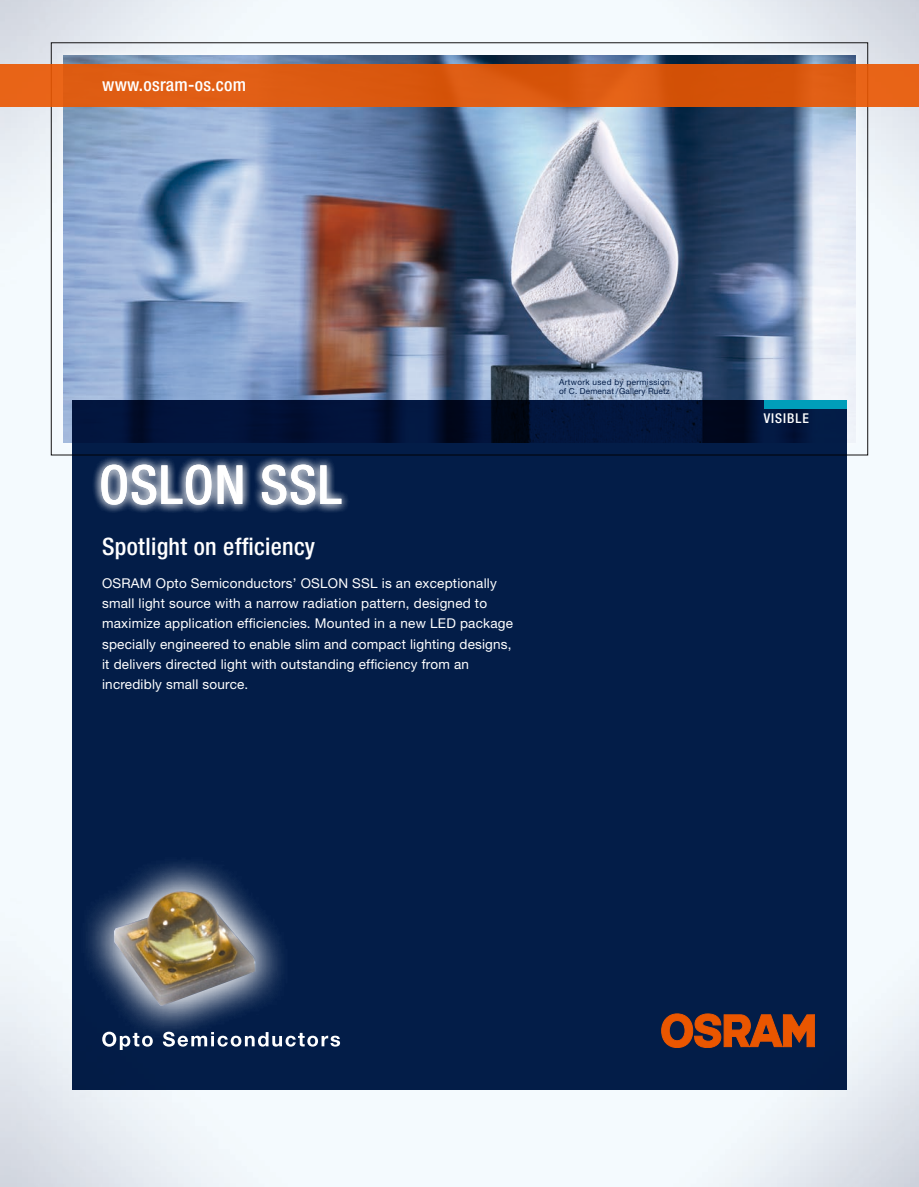
<style>
.page{position:relative;width:919px;height:1187px;background:#fff}
.page>*{position:absolute;margin:0;border:0;box-sizing:border-box;transform-origin:0 0}
.t1{font:500 condensed 54px "Helvetica Neue";letter-spacing:.015em;color:#fff}
.t2{font:500 condensed 24px "Helvetica Neue";letter-spacing:.015em;color:#fff}
.t3{font:500 condensed 18px "Helvetica Neue";letter-spacing:.015em;color:#fff}
.t4{font:13.5px/20.2px "Helvetica Neue";letter-spacing:.015em;color:#fff}
.t5{font:500 condensed 13.5px "Helvetica Neue";letter-spacing:.075em;color:#fff}
.t6{font:8.25px/9px "Helvetica Neue";letter-spacing:.035em;color:#041e49}
</style>
<div class="page">
<img style="left:0;top:0;width:918px;height:1186px">
<div style="left:54px;top:45px;width:810px;height:406px;background:#fff;opacity:.83"></div>
<img style="left:64px;top:55px;width:791px;height:387px">
<div style="left:0;top:64px;width:918px;height:42px;background:#de5c12"></div>
<div style="left:72px;top:400px;width:774px;height:689px;background:#041e49"></div>
<img style="left:88px;top:863px;width:194px;height:169px">
<div style="left:763px;top:400px;width:83px;height:8px;background:#009eba"></div>
<div style="left:92px;top:455px;width:259px;height:58px;background:#fff;opacity:.83"></div>
<svg style="left:661px;top:1013px;width:153px;height:34px"></svg>
<svg style="left:102px;top:1031px;width:51px;height:18px"></svg>
<svg style="left:163px;top:1031px;width:177px;height:15px"></svg>
<h3 class="t3" style="left:102px;top:74px;width:145px">www.osram-os.com</h3>
<h1 class="t1" style="left:99px;top:452px;width:244px">OSLON SSL</h1>
<h2 class="t2" style="left:102px;top:532px;width:214px">Spotlight on efficiency</h2>
<p class="t4" style="left:102px;top:572px;width:412px">OSRAM Opto Semiconductors’ OSLON SSL is an exceptionally small light source with a narrow radiation pattern, designed to maximize application efficiencies. Mounted in a new LED package specially engineered to enable slim and compact lighting designs, it delivers directed light with outstanding efficiency from an incredibly small source.</p>
<p class="t6" style="left:559px;top:377px;width:112px">Artwork used by permission of C. Demenat / Gallery Ruetz</p>
<p class="t5" style="left:763px;top:410px;width:47px">VISIBLE</p>
</div>
